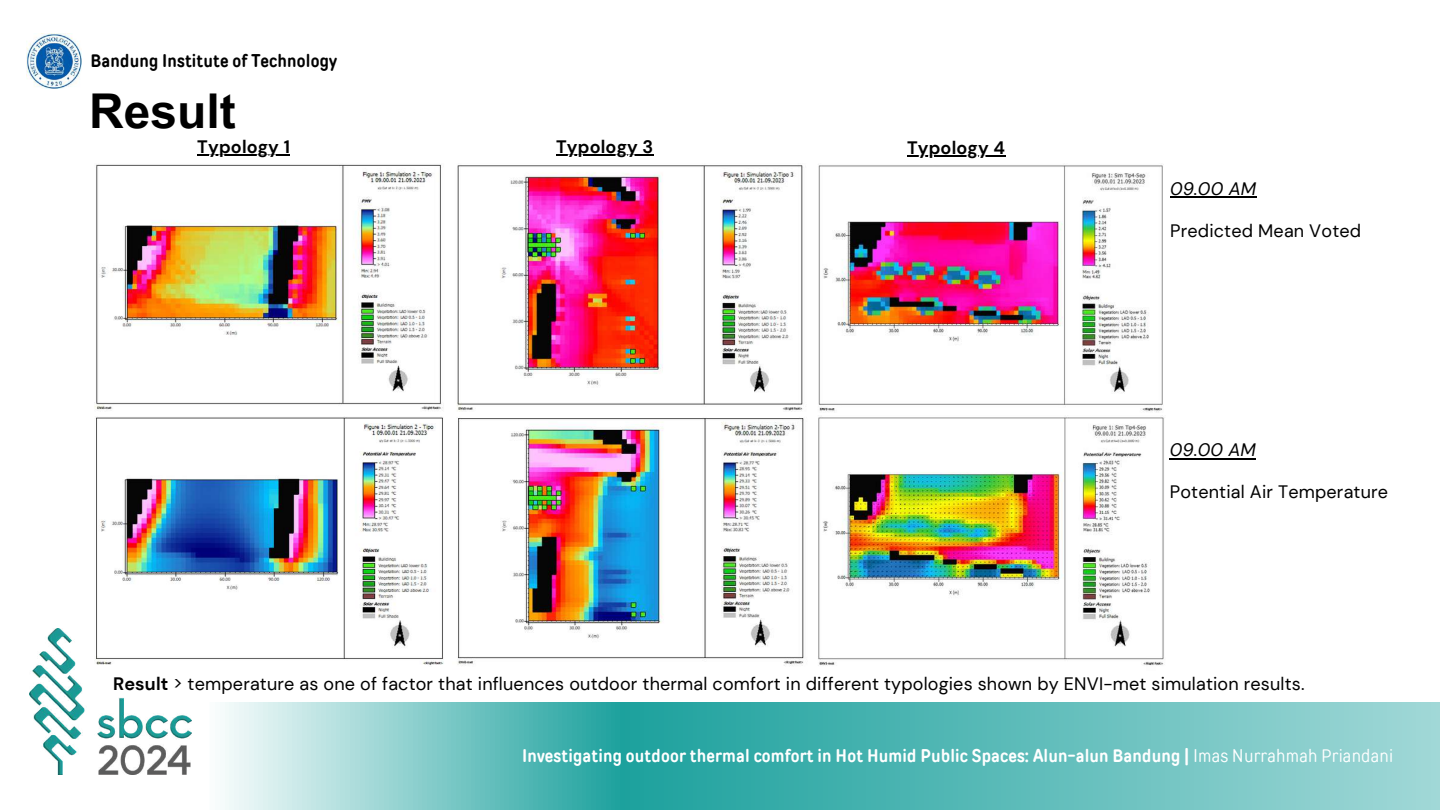
<style>
.page{position:relative;width:1440px;height:810px;background:#fff}
.page>*{position:absolute;margin:0;border:0;box-sizing:border-box;transform-origin:0 0}
.t1{font:700 48px "Arial MT Pro";color:#000}
.t2{font:18px "DM Sans";letter-spacing:.01em;color:#000}
.t3{font:700 18px "TT Rounds Condensed";letter-spacing:.01em;color:#fff}
.t4{font:700 18px "TT Rounds Condensed";letter-spacing:.01em;color:#000}
.t5{font:700 18px "DM Sans";letter-spacing:.01em;color:#000}
.t6{font:italic 18px "DM Sans";letter-spacing:.01em;color:#000}
.s1{font-weight:700}
.s2{font-weight:400}
</style>
<div class="page">
<svg style="left:225px;top:703px;width:1215px;height:107px;background:#6cc2bf"></svg>
<img style="left:95px;top:164px;width:348px;height:247px">
<img style="left:96px;top:416px;width:348px;height:249px">
<img style="left:457px;top:165px;width:346px;height:247px">
<img style="left:457px;top:418px;width:347px;height:248px">
<img style="left:29px;top:629px;width:162px;height:146px">
<img style="left:26px;top:33px;width:56px;height:56px">
<img style="left:818px;top:165px;width:345px;height:247px">
<img style="left:818px;top:417px;width:346px;height:249px">
<hr style="left:1170px;top:196px;width:86px;height:2px;background:#000">
<hr style="left:1170px;top:458px;width:86px;height:1px;background:#000">
<hr style="left:197px;top:155px;width:93px;height:1px;background:#000">
<hr style="left:556px;top:155px;width:97px;height:1px;background:#000">
<hr style="left:907px;top:155px;width:98px;height:2px;background:#000">
<p class="t4" style="left:91px;top:50px;width:248px">Bandung Institute of Technology</p>
<h1 class="t1" style="left:89px;top:93px;width:148px">Result</h1>
<p class="t5" style="left:197px;top:135px;width:94px">Typology 1</p>
<p class="t5" style="left:556px;top:135px;width:99px">Typology 3</p>
<p class="t5" style="left:907px;top:136px;width:99px">Typology 4</p>
<p class="t6" style="left:1170px;top:177px;width:87px">09.00 AM</p>
<p class="t2" style="left:1170px;top:219px;width:193px">Predicted Mean Voted</p>
<p class="t6" style="left:1170px;top:439px;width:87px">09.00 AM</p>
<p class="t2" style="left:1170px;top:481px;width:220px">Potential Air Temperature</p>
<p class="t2" style="left:113px;top:673px;width:1193px"><span class="s1">Result</span> &gt; temperature as one of factor that influences outdoor thermal comfort in different typologies shown by ENVI-met simulation results.</p>
<p class="t3" style="left:522px;top:745px;width:873px">Investigating outdoor thermal comfort in Hot Humid Public Spaces: Alun-alun Bandung | <span class="s2">Imas Nurrahmah Priandani</span></p>
</div>
